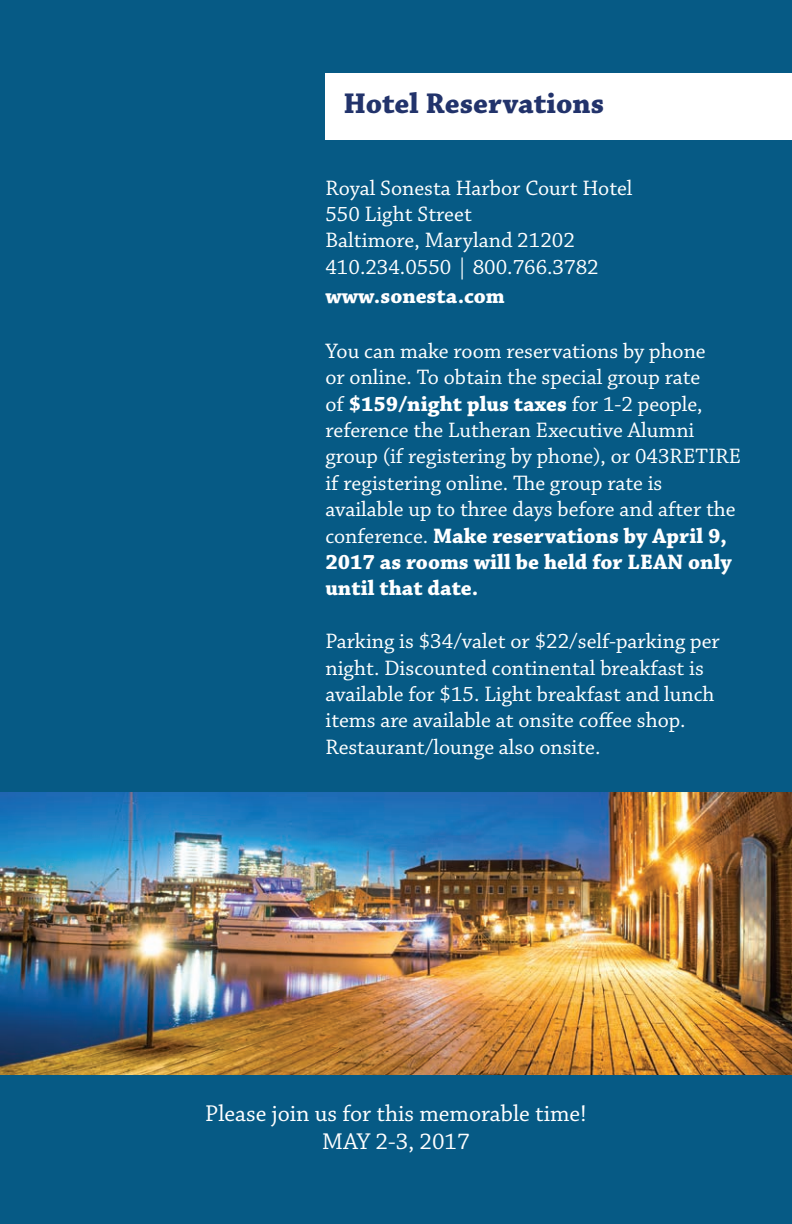
<style>
.page{position:relative;width:792px;height:1224px;background:#065a85}
.page>*{position:absolute;margin:0;border:0;box-sizing:border-box;transform-origin:0 0}
.t1{font:700 30px "Chaparral Pro";color:#22336b}
.t2{font:24px/28.8px "Chaparral Pro";color:#fff;text-align:center}
.t3{font:22px/26.4px "Chaparral Pro";color:#fff}
.t4{font:700 22px "Chaparral Pro";color:#fff}
.s1{font-weight:700}
</style>
<div class="page">
<div style="left:325px;top:73px;width:467px;height:66px;background:#fff"></div>
<img style="left:0;top:792px;width:792px;height:282px">
<h1 class="t1" style="left:343px;top:86px;width:262px">Hotel Reservations</h1>
<p class="t3" style="left:325px;top:175px;width:309px">Royal Sonesta Harbor Court Hotel<br>550 Light Street<br>Baltimore, Maryland 21202<br>410.234.0550 | 800.766.3782</p>
<p class="t4" style="left:325px;top:283px;width:181px">www.sonesta.com</p>
<p class="t3" style="left:325px;top:338px;width:417px">You can make room reservations by phone<br>or online. To obtain the special group rate<br>of <span class="s1">$159/night plus taxes</span> for 1-2 people, reference the Lutheran Executive Alumni group (if registering by phone), or 043RETIRE if registering online. The group rate is available up to three days before and after the conference. <span class="s1">Make reservations by April 9, 2017 as rooms will be held for LEAN only until that date.</span></p>
<p class="t3" style="left:325px;top:629px;width:396px">Parking is $34/valet or $22/self-parking per night. Discounted continental breakfast is available for $15. Light breakfast and lunch items are available at onsite coffee shop.<br>Restaurant/lounge also onsite.</p>
<p class="t2" style="left:205px;top:1100px;width:383px">Please join us for this memorable time!<br>MAY 2-3, 2017</p>
</div>
